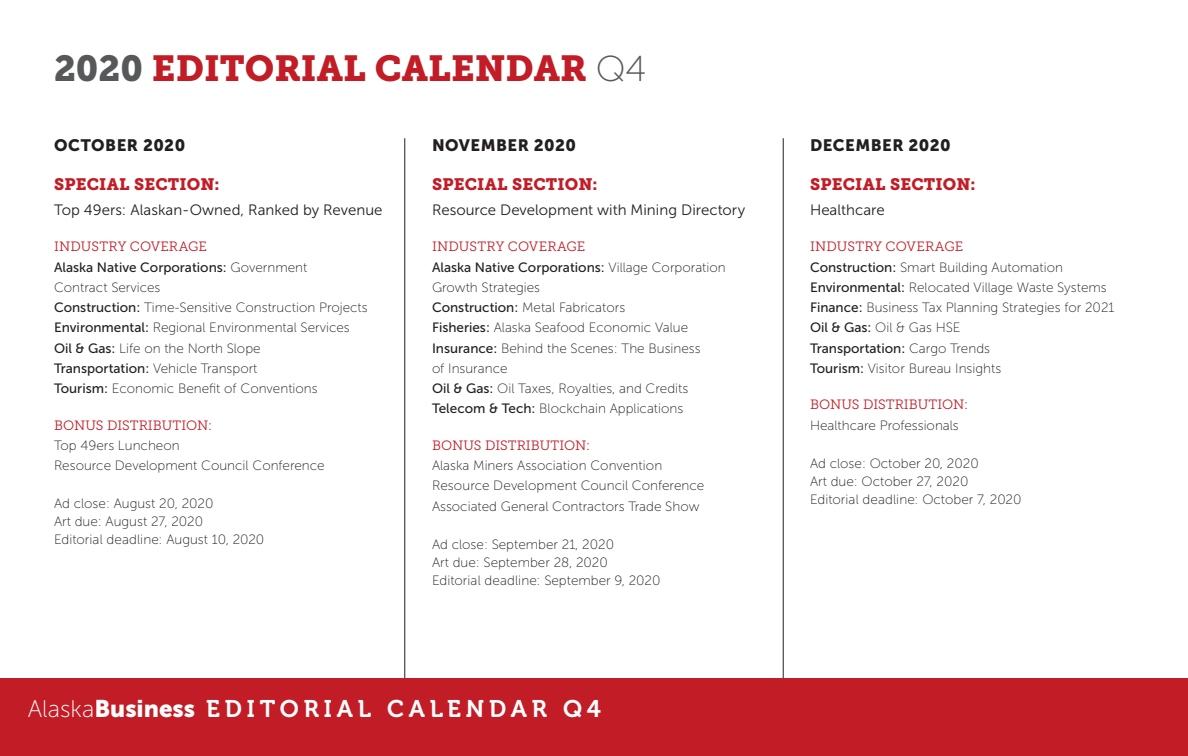
<style>
.page{position:relative;width:1188px;height:756px;background:#fff}
.page>*{position:absolute;margin:0;border:0;box-sizing:border-box;transform-origin:0 0}
.t1{font:36px "Museo Slab 900";color:#c21d26}
.t2{font:24px "Museo 700";letter-spacing:.2em;color:#fff}
.t3{font:16.5px "Museo Slab 900";letter-spacing:.01em;color:#c21d26}
.t4{font:16.5px "Museo Sans 900";letter-spacing:.03em;color:#231f20}
.t5{font:15px "Museo Sans 300";letter-spacing:.005em;color:#231f20}
.t6{font:13.5px/20.2px "Museo Sans 100";color:#231f20}
.t7{font:13.5px "Museo Sans 500";color:#231f20}
.t8{font:13.5px "Museo Slab 300";color:#c21d26}
.s1{color:#57585a}
.s2{font-family:"Museo Slab 100";color:#57585a}
.s3{font-family:"Museo Sans 100"}
.s4{font-family:"Museo Sans 500"}
.s5{font-family:"Museo Sans 900"}
</style>
<div class="page">
<hr style="left:405px;top:138px;width:1px;height:542px;background:#231f20">
<hr style="left:783px;top:138px;width:1px;height:542px;background:#231f20">
<div style="left:0;top:678px;width:1188px;height:78px;background:#c21d26"></div>
<h1 class="t1" style="left:54px;top:47px;width:594px"><span class="s1">2020</span> EDITORIAL CALENDAR <span class="s2">Q4</span></h1>
<p class="t4" style="left:54px;top:135px;width:133px">OCTOBER 2020</p>
<p class="t3" style="left:54px;top:175px;width:167px">SPECIAL SECTION:</p>
<p class="t5" style="left:54px;top:202px;width:330px">Top 49ers: Alaskan-Owned, Ranked by Revenue</p>
<p class="t8" style="left:54px;top:239px;width:154px">INDUSTRY COVERAGE</p>
<p class="t7" style="left:54px;top:260px;width:255px">Alaska Native Corporations: <span class="s3">Government</span></p>
<p class="t6" style="left:54px;top:277px;width:315px">Contract Services<br><span class="s4">Construction:</span> Time-Sensitive Construction Projects <span class="s4">Environmental:</span> Regional Environmental Services <span class="s4">Oil &amp; Gas:</span> Life on the North Slope<br><span class="s4">Transportation:</span> Vehicle Transport<br><span class="s4">Tourism:</span> Economic Benefit of Conventions</p>
<p class="t8" style="left:54px;top:418px;width:160px">BONUS DISTRIBUTION:</p>
<p class="t6" style="left:54px;top:435px;width:272px">Top 49ers Luncheon<br>Resource Development Council Conference</p>
<p class="t6" style="left:54px;top:495px;width:212px;line-height:18px">Ad close: August 20, 2020<br>Art due: August 27, 2020<br>Editorial deadline: August 10, 2020</p>
<p class="t4" style="left:432px;top:135px;width:146px">NOVEMBER 2020</p>
<p class="t3" style="left:432px;top:175px;width:167px">SPECIAL SECTION:</p>
<p class="t5" style="left:432px;top:202px;width:315px">Resource Development with Mining Directory</p>
<p class="t8" style="left:432px;top:239px;width:155px">INDUSTRY COVERAGE</p>
<p class="t7" style="left:432px;top:260px;width:295px">Alaska Native Corporations: <span class="s3">Village Corporation</span></p>
<p class="t6" style="left:432px;top:277px;width:270px">Growth Strategies<br><span class="s4">Construction:</span> Metal Fabricators<br><span class="s4">Fisheries:</span> Alaska Seafood Economic Value <span class="s4">Insurance:</span> Behind the Scenes: The Business of Insurance<br><span class="s4">Oil &amp; Gas:</span> Oil Taxes, Royalties, and Credits <span class="s4">Telecom &amp; Tech:</span> Blockchain Applications</p>
<p class="t8" style="left:432px;top:438px;width:160px">BONUS DISTRIBUTION:</p>
<p class="t6" style="left:432px;top:456px;width:274px">Alaska Miners Association Convention<br>Resource Development Council Conference<br>Associated General Contractors Trade Show</p>
<p class="t6" style="left:432px;top:535px;width:230px;line-height:18px">Ad close: September 21, 2020<br>Art due: September 28, 2020<br>Editorial deadline: September 9, 2020</p>
<h2 class="t2" style="left:28px;top:695px;width:575px"><span class="s3">Alaska</span><span class="s5">Business</span> EDITORIAL CALENDAR Q4</h2>
<p class="t4" style="left:810px;top:135px;width:142px">DECEMBER 2020</p>
<p class="t3" style="left:810px;top:175px;width:167px">SPECIAL SECTION:</p>
<p class="t5" style="left:810px;top:202px;width:76px">Healthcare</p>
<p class="t8" style="left:810px;top:239px;width:155px">INDUSTRY COVERAGE</p>
<p class="t6" style="left:810px;top:257px;width:306px"><span class="s4">Construction:</span> Smart Building Automation <span class="s4">Environmental:</span> Relocated Village Waste Systems <span class="s4">Finance:</span> Business Tax Planning Strategies for 2021<br><span class="s4">Oil &amp; Gas:</span> Oil &amp; Gas HSE</p>
<p class="t7" style="left:810px;top:341px;width:182px">Transportation: <span class="s3">Cargo Trends</span></p>
<p class="t6" style="left:810px;top:358px;width:193px"><span class="s4">Tourism:</span> Visitor Bureau Insights</p>
<p class="t8" style="left:810px;top:397px;width:160px">BONUS DISTRIBUTION:</p>
<p class="t6" style="left:810px;top:415px;width:150px">Healthcare Professionals</p>
<p class="t6" style="left:810px;top:454px;width:213px;line-height:18px">Ad close: October 20, 2020<br>Art due: October 27, 2020<br>Editorial deadline: October 7, 2020</p>
</div>
